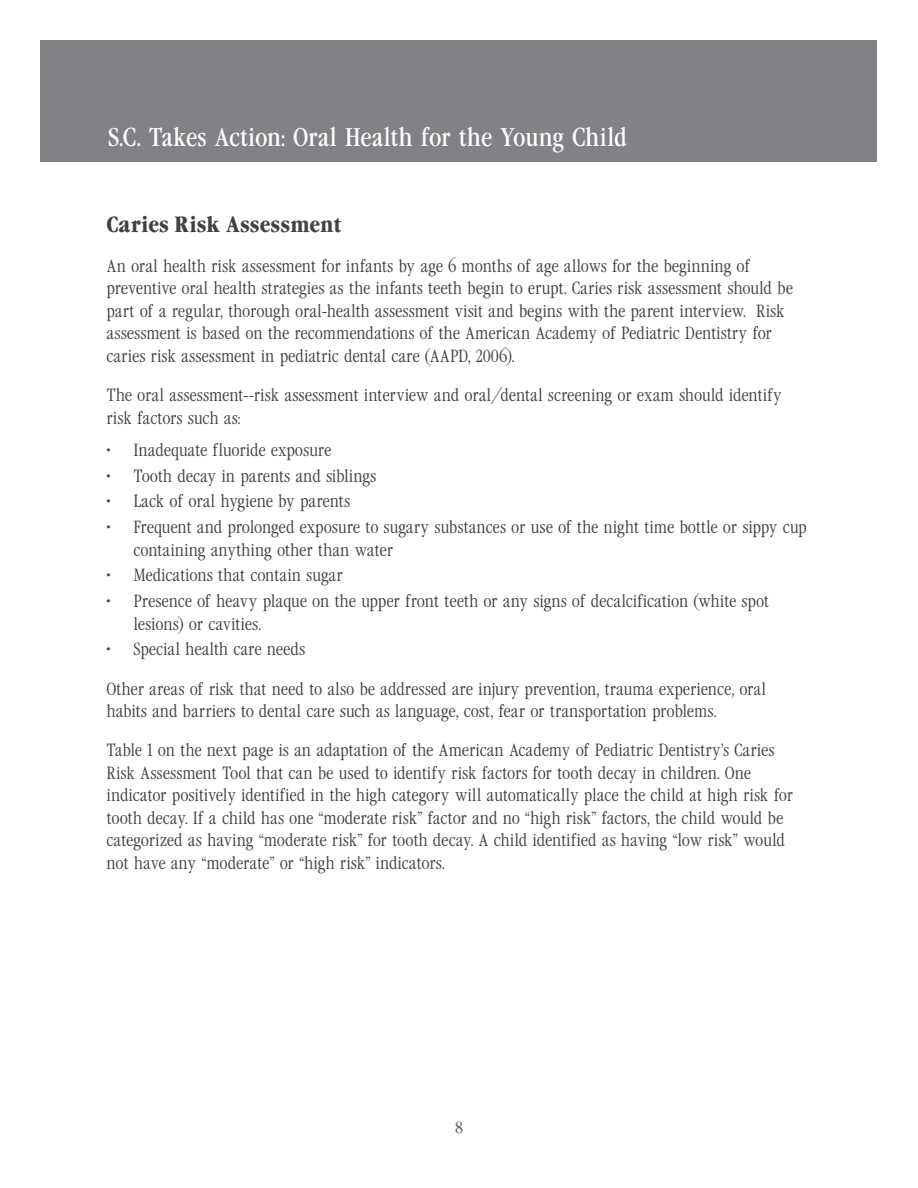
<style>
.page{position:relative;width:918px;height:1188px;background:#fff}
.page>*{position:absolute;margin:0;border:0;box-sizing:border-box;transform-origin:0 0}
.t1{font:24px "Garamond Cond";letter-spacing:-.02em;color:#fff}
.t2{font:700 21px "Garamond Cond";color:#414142}
.t3{font:300 16.5px/22.5px "Garamond Cond";letter-spacing:-.01em;color:#414142}
.t4{font:15px "Garamond Cond";color:#636466}
</style>
<div class="page">
<div style="left:40px;top:40px;width:838px;height:122px;background:#808285"></div>
<h1 class="t1" style="left:108px;top:122px;width:521px">S.C. Takes Action: Oral Health for the Young Child</h1>
<p class="t2" style="left:106px;top:211px;width:236px">Caries Risk Assessment</p>
<p class="t3" style="left:106px;top:255px;width:688px">An oral health risk assessment for infants by age 6 months of age allows for the beginning of preventive oral health strategies as the infants teeth begin to erupt. Caries risk assessment should be part of a regular, thorough oral-health assessment visit and begins with the parent interview. Risk assessment is based on the recommendations of the American Academy of Pediatric Dentistry for caries risk assessment in pediatric dental care (AAPD, 2006).</p>
<p class="t3" style="left:106px;top:384px;width:677px">The oral assessment--risk assessment interview and oral/dental screening or exam should identify risk factors such as:</p>
<p class="t3" style="left:106px;top:439px;width:226px">• Inadequate fluoride exposure</p>
<p class="t3" style="left:106px;top:465px;width:271px">• Tooth decay in parents and siblings</p>
<p class="t3" style="left:106px;top:491px;width:245px">• Lack of oral hygiene by parents</p>
<p class="t3" style="left:133px;top:516px;width:675px;text-indent:-27px">• Frequent and prolonged exposure to sugary substances or use of the night time bottle or sippy cup containing anything other than water</p>
<p class="t3" style="left:106px;top:565px;width:238px">• Medications that contain sugar</p>
<p class="t3" style="left:133px;top:590px;width:637px;text-indent:-27px">• Presence of heavy plaque on the upper front teeth or any signs of decalcification (white spot lesions) or cavities.</p>
<p class="t3" style="left:106px;top:639px;width:200px">• Special health care needs</p>
<p class="t3" style="left:106px;top:678px;width:661px">Other areas of risk that need to also be addressed are injury prevention, trauma experience, oral habits and barriers to dental care such as language, cost, fear or transportation problems.</p>
<p class="t3" style="left:106px;top:740px;width:688px">Table 1 on the next page is an adaptation of the American Academy of Pediatric Dentistry’s Caries Risk Assessment Tool that can be used to identify risk factors for tooth decay in children. One indicator positively identified in the high category will automatically place the child at high risk for tooth decay. If a child has one “moderate risk” factor and no “high risk” factors, the child would be categorized as having “moderate risk” for tooth decay. A child identified as having “low risk” would not have any “moderate” or “high risk” indicators.</p>
<p class="t4" style="left:455px;top:1119px;width:9px">8</p>
</div>
